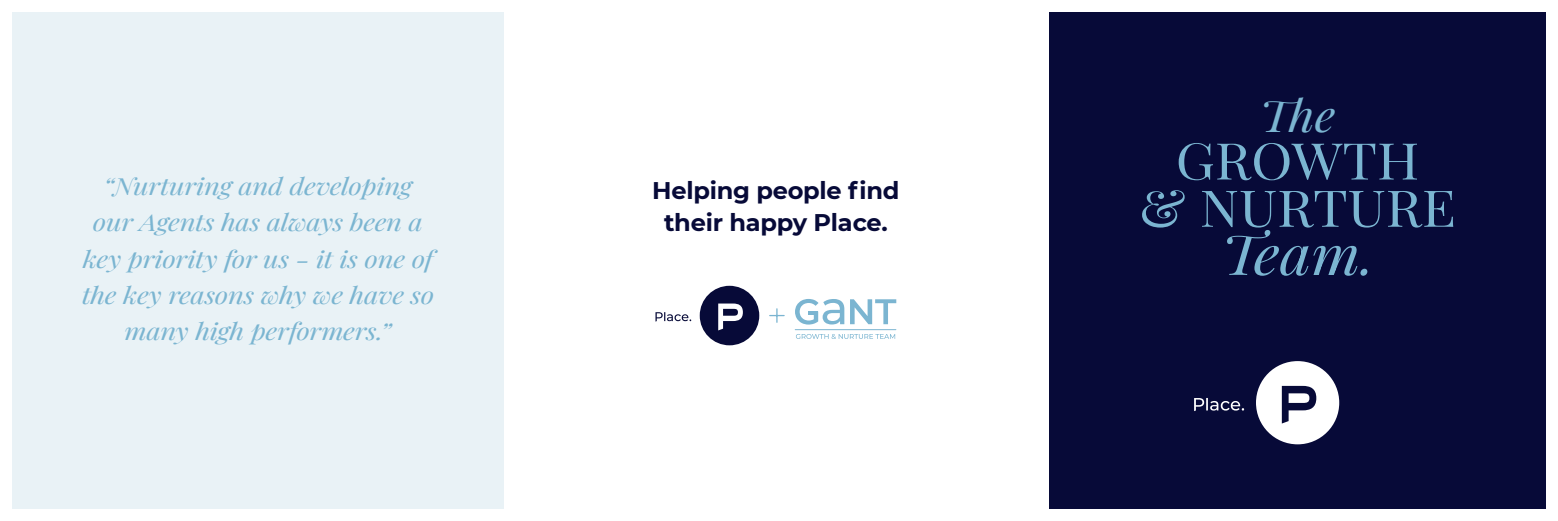
<style>
.page{position:relative;width:1558px;height:521px;background:#fff}
.page>*{position:absolute;margin:0;border:0;box-sizing:border-box;transform-origin:0 0}
.t1{font:italic 55.12px "Playfair Display";color:#7bb5d1;scale:1.1 1}
.t2{font:50.75px/47.2px "Playfair Display";color:#7bb5d1;text-align:center;scale:1.1 1}
.t3{font:italic 43.75px "Playfair Display";color:#7bb5d1;scale:1.1 1}
.t4{font:700 24.06px/31.8px "Montserrat";letter-spacing:-.01em;color:#070a38;text-align:center}
.t5{font:italic 23.62px/36.2px "Playfair Display";letter-spacing:-.015em;color:#7bb5d1;text-align:center;scale:1.17 1}
</style>
<div class="page">
<div style="left:1049px;top:12px;width:496px;height:496px;background:#070a38"></div>
<div style="left:1256px;top:361px;width:83px;height:83px;background:#fff;border-radius:50%"></div>
<svg style="left:1282px;top:386px;width:34px;height:37px"></svg>
<svg style="left:1194px;top:398px;width:50px;height:13px"></svg>
<div style="left:12px;top:12px;width:492px;height:496px;background:#e9f2f6"></div>
<div style="left:700px;top:286px;width:59px;height:59px;background:#070a38;border-radius:50%"></div>
<svg style="left:718px;top:303px;width:25px;height:27px"></svg>
<svg style="left:655px;top:312px;width:36px;height:10px"></svg>
<svg style="left:770px;top:309px;width:14px;height:13px"></svg>
<svg style="left:796px;top:334px;width:99px;height:5px"></svg>
<svg style="left:795px;top:299px;width:101px;height:25px"></svg>
<hr style="left:808px;top:311px;width:10px;height:4px;background:#7bb5d1">
<hr style="left:795px;top:329px;width:101px;height:1px;background:#7bb5d1">
<p class="t5" style="left:82px;top:166px;width:303px">“Nurturing and developing our Agents has always been a key priority for us - it is one of the key reasons why we have so many high performers.”</p>
<p class="t4" style="left:652px;top:173px;width:249px">Helping people find their happy Place.</p>
<p class="t3" style="left:1259px;top:82px;width:71px">The</p>
<p class="t2" style="left:1139px;top:133px;width:290px">GROWTH<br>&amp; NURTURE</p>
<p class="t1" style="left:1221px;top:211px;width:141px">Team.</p>
</div>
